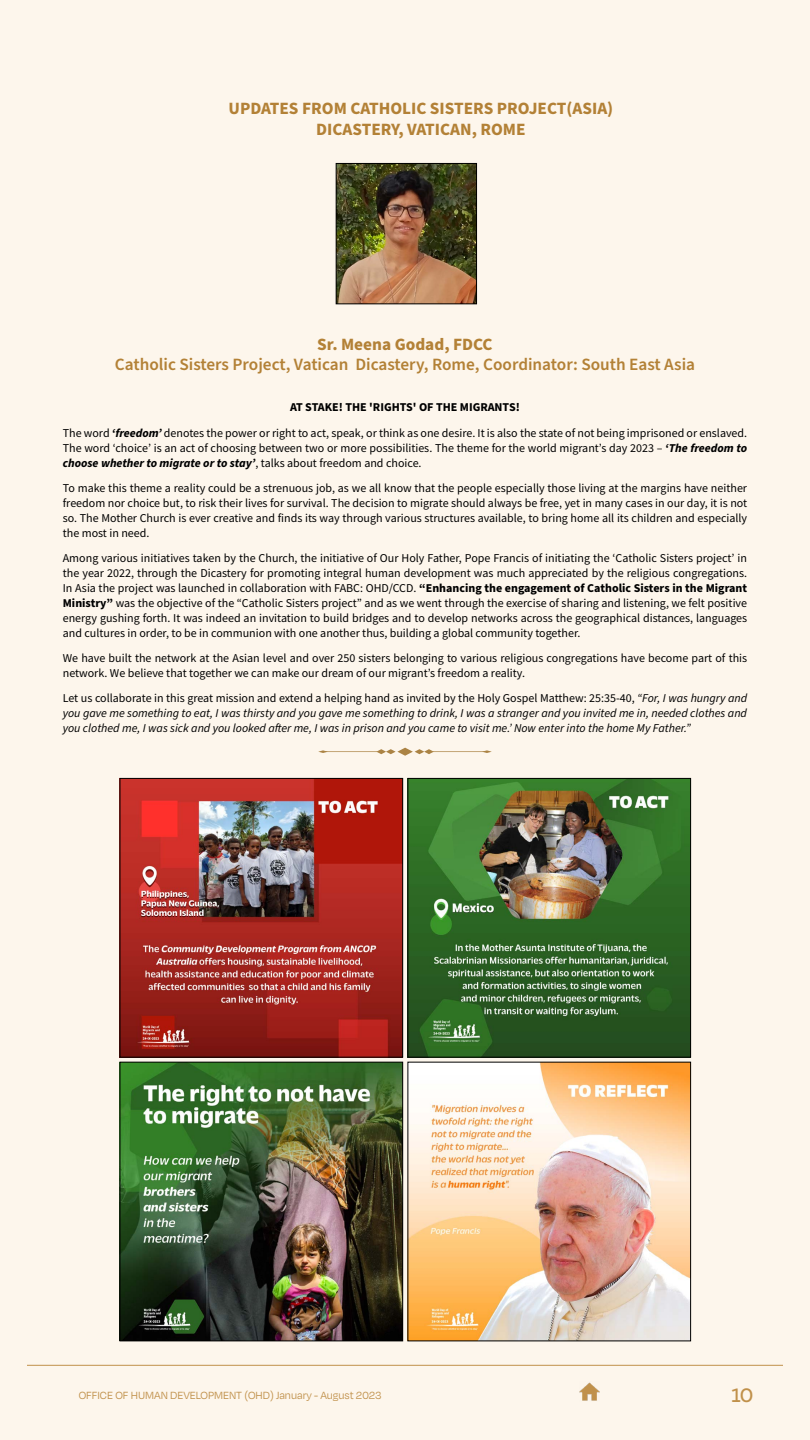
<style>
.page{position:relative;width:810px;height:1440px;background:#fdf6ec}
.page>*{position:absolute;margin:0;border:0;box-sizing:border-box;transform-origin:0 0}
.t1{font:500 22.5px "Degular Display";color:#b38136}
.t2{font:600 17.25px/20.2px "Source Sans Pro";color:#b38136;text-align:center}
.t3{font:700 17.25px/20.2px "Source Sans Pro";color:#b38136;text-align:center}
.BODY_TEXT{font:12px/15px "Source Sans Pro";color:#000;text-align:justify}
.BODY_TEXT-2{font:italic 12px/15px "Source Sans Pro";color:#000;text-align:justify}
.t4{font:12px "Degular";color:#b38136;scale:.95 1}
.BODY_TEXT-3{font:700 12px "Source Sans Pro";color:#000}
.s1{font-weight:700}
.s2{font-weight:700;font-style:italic}
.s3{font-style:normal}
</style>
<div class="page">
<img style="left:338px;top:165px;width:137px;height:137px">
<div style="left:336px;top:163px;width:141px;height:141px;border:1px solid #000"></div>
<img style="left:122px;top:780px;width:279px;height:275px">
<div style="left:120px;top:778px;width:283px;height:279px;border:1px solid #000"></div>
<img style="left:122px;top:1064px;width:279px;height:275px">
<div style="left:120px;top:1062px;width:283px;height:279px;border:1px solid #000"></div>
<img style="left:410px;top:780px;width:279px;height:275px">
<div style="left:408px;top:778px;width:283px;height:279px;border:1px solid #000"></div>
<img style="left:410px;top:1064px;width:279px;height:275px">
<svg style="left:483px;top:750px;width:9px;height:3px"></svg>
<svg style="left:318px;top:750px;width:9px;height:3px"></svg>
<svg style="left:377px;top:748px;width:56px;height:8px"></svg>
<hr style="left:433px;top:751px;width:54px;height:1px;background:#ab8344">
<hr style="left:323px;top:751px;width:55px;height:1px;background:#ab8344">
<p class="t3" style="left:229px;top:99px;width:386px">UPDATES FROM CATHOLIC SISTERS PROJECT(ASIA)<br>DICASTERY, VATICAN, ROME</p>
<p class="t2" style="left:115px;top:335px;width:582px"><span class="s1">Sr. Meena Godad, FDCC<br></span>Catholic Sisters Project, Vatican Dicastery, Rome, Coordinator: South East Asia</p>
<p class="BODY_TEXT-3" style="left:290px;top:399px;width:231px">AT STAKE! THE 'RIGHTS' OF THE MIGRANTS!</p>
<p class="BODY_TEXT" style="left:63px;top:425px;width:686px">The word <span class="s2">‘freedom’</span> denotes the power or right to act, speak, or think as one desire. It is also the state of not being imprisoned or enslaved.<br>The word ‘choice’ is an act of choosing between two or more possibilities. The theme for the world migrant’s day 2023 – <span class="s2">‘The freedom to choose whether to migrate or to stay’</span>, talks about freedom and choice.</p>
<p class="BODY_TEXT" style="left:63px;top:480px;width:686px">To make this theme a reality could be a strenuous job, as we all know that the people especially those living at the margins have neither freedom nor choice but, to risk their lives for survival. The decision to migrate should always be free, yet in many cases in our day, it is not so. The Mother Church is ever creative and finds its way through various structures available, to bring home all its children and especially the most in need.</p>
<p class="BODY_TEXT" style="left:63px;top:550px;width:686px">Among various initiatives taken by the Church, the initiative of Our Holy Father, Pope Francis of initiating the ‘Catholic Sisters project’ in the year 2022, through the Dicastery for promoting integral human development was much appreciated by the religious congregations.<br>In Asia the project was launched in collaboration with FABC: OHD/CCD. <span class="s1">“Enhancing the engagement of Catholic Sisters in the Migrant Ministry”</span> was the objective of the “Catholic Sisters project” and as we went through the exercise of sharing and listening, we felt positive energy gushing forth. It was indeed an invitation to build bridges and to develop networks across the geographical distances, languages and cultures in order, to be in communion with one another thus, building a global community together.</p>
<p class="BODY_TEXT" style="left:63px;top:650px;width:686px">We have built the network at the Asian level and over 250 sisters belonging to various religious congregations have become part of this network. We believe that together we can make our dream of our migrant’s freedom a reality.</p>
<p class="BODY_TEXT-2" style="left:63px;top:691px;width:686px"><span class="s3">Let us collaborate in this great mission and extend a helping hand as invited by the Holy Gospel Matthew: 25:35-40,</span> “For, I was hungry and you gave me something to eat, I was thirsty and you gave me something to drink, I was a stranger and you invited me in, needed clothes and you clothed me, I was sick and you looked after me, I was in prison and you came to visit me.’ Now enter into the home My Father.”</p>
<p class="t4" style="left:79px;top:1388px;width:320px">OFFICE OF HUMAN DEVELOPMENT (OHD) January - August 2023</p>
<h1 class="t1" style="left:732px;top:1382px;width:23px">10</h1>
</div>
